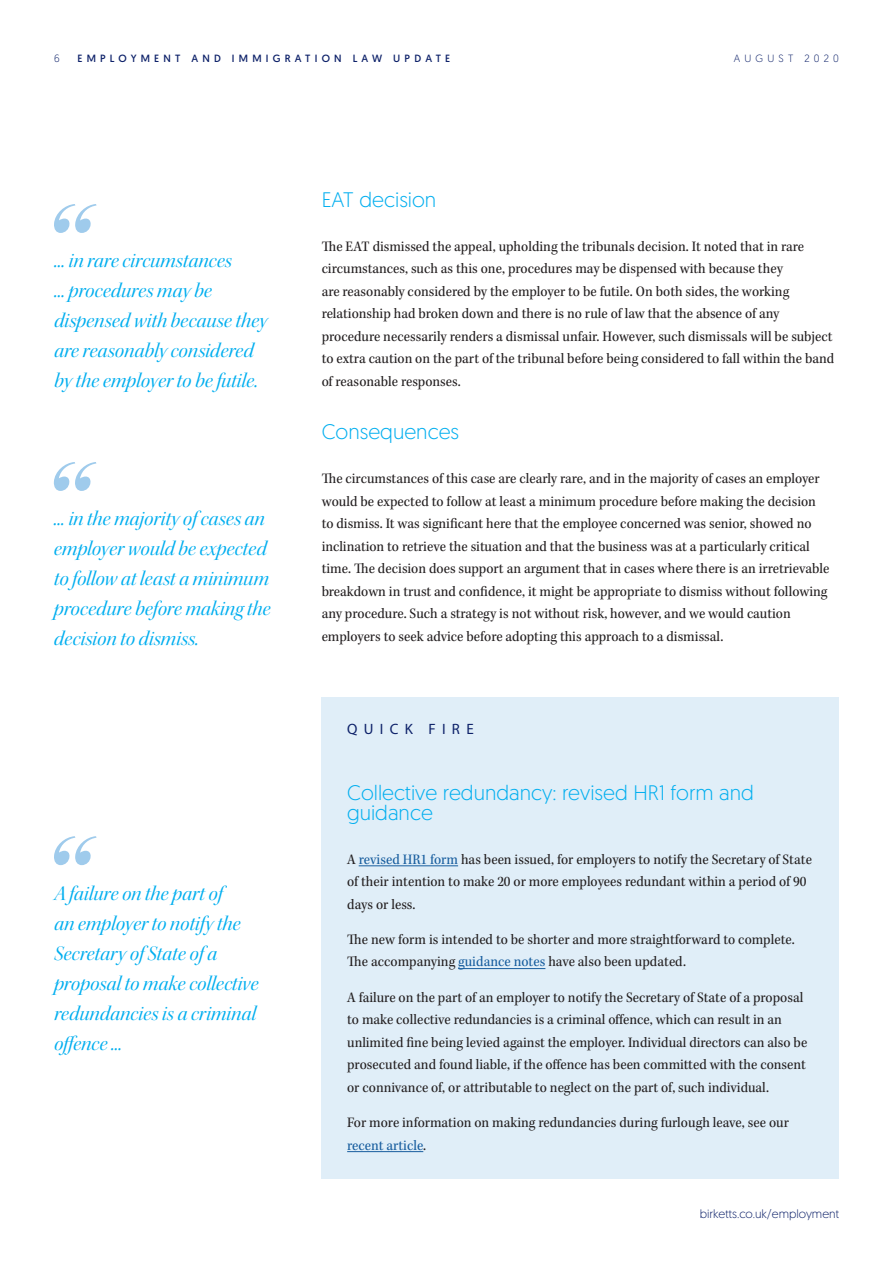
<style>
.page{position:relative;width:893px;height:1263px;background:#fff}
.page>*{position:absolute;margin:0;border:0;box-sizing:border-box;transform-origin:0 0}
.t1{font:21px/30px "Kepler Std It Disp";color:#00aeef}
.t2{font:300 21px/19.5px "Geomanist";color:#00aeef}
.t3{font:15px/22.5px "Kepler Std Scn";color:#231f20}
.t4{font:15px "Myriad Pro";letter-spacing:.42em;color:#0d2169}
.t5{font:300 12px "Geomanist";color:#0d2169}
.t6{font:10.5px "Geomanist";letter-spacing:.4em;color:#0d2169}
.t7{font:300 10.5px "Geomanist";letter-spacing:.4em;color:#0d2169}
.s1{color:#175d9e}
</style>
<div class="page">
<svg style="left:54px;top:204px;width:43px;height:29px"></svg>
<svg style="left:54px;top:462px;width:42px;height:29px"></svg>
<div style="left:322px;top:697px;width:517px;height:482px;background:#e0eef8"></div>
<hr style="left:359px;top:865px;width:99px;height:1px;background:#175d9e">
<hr style="left:458px;top:968px;width:87px;height:1px;background:#175d9e">
<hr style="left:347px;top:1151px;width:76px;height:1px;background:#175d9e">
<svg style="left:54px;top:836px;width:43px;height:29px"></svg>
<p class="t7" style="left:54px;top:51px;width:7px">6</p>
<p class="t6" style="left:78px;top:51px;width:374px">EMPLOYMENT AND IMMIGRATION LAW UPDATE</p>
<p class="t7" style="left:734px;top:51px;width:107px">AUGUST 2020</p>
<h1 class="t1" style="left:54px;top:246px;width:215px">... in rare circumstances<br>... procedures may be dispensed with because they are reasonably considered by the employer to be futile.</h1>
<h1 class="t1" style="left:54px;top:504px;width:218px">... in the majority of cases an employer would be expected to follow at least a minimum procedure before making the decision to dismiss.</h1>
<h1 class="t1" style="left:54px;top:878px;width:206px">A failure on the part of<br>an employer to notify the<br>Secretary of State of a proposal to make collective redundancies is a criminal offence ...</h1>
<h1 class="t2" style="left:322px;top:189px;width:116px">EAT decision</h1>
<p class="t3" style="left:322px;top:235px;width:514px">The EAT dismissed the appeal, upholding the tribunals decision. It noted that in rare circumstances, such as this one, procedures may be dispensed with because they<br>are reasonably considered by the employer to be futile. On both sides, the working relationship had broken down and there is no rule of law that the absence of any procedure necessarily renders a dismissal unfair. However, such dismissals will be subject to extra caution on the part of the tribunal before being considered to fall within the band of reasonable responses.</p>
<h1 class="t2" style="left:322px;top:422px;width:139px">Consequences</h1>
<p class="t3" style="left:322px;top:468px;width:509px">The circumstances of this case are clearly rare, and in the majority of cases an employer would be expected to follow at least a minimum procedure before making the decision to dismiss. It was significant here that the employee concerned was senior, showed no inclination to retrieve the situation and that the business was at a particularly critical time. The decision does support an argument that in cases where there is an irretrievable breakdown in trust and confidence, it might be appropriate to dismiss without following any procedure. Such a strategy is not without risk, however, and we would caution employers to seek advice before adopting this approach to a dismissal.</p>
<p class="t4" style="left:347px;top:720px;width:128px">QUICK FIRE</p>
<h1 class="t2" style="left:347px;top:782px;width:408px">Collective redundancy: revised HR1 form and guidance</h1>
<p class="t3" style="left:347px;top:848px;width:466px">A <span class="s1">revised HR1 form</span> has been issued, for employers to notify the Secretary of State of their intention to make 20 or more employees redundant within a period of 90 days or less.</p>
<p class="t3" style="left:347px;top:928px;width:449px">The new form is intended to be shorter and more straightforward to complete.<br>The accompanying <span class="s1">guidance notes</span> have also been updated.</p>
<p class="t3" style="left:347px;top:986px;width:462px">A failure on the part of an employer to notify the Secretary of State of a proposal to make collective redundancies is a criminal offence, which can result in an unlimited fine being levied against the employer. Individual directors can also be prosecuted and found liable, if the offence has been committed with the consent or connivance of, or attributable to neglect on the part of, such individual.</p>
<p class="t3" style="left:347px;top:1111px;width:443px">For more information on making redundancies during furlough leave, see our <span class="s1">recent article</span>.</p>
<p class="t5" style="left:700px;top:1206px;width:141px">birketts.co.uk/employment</p>
</div>
